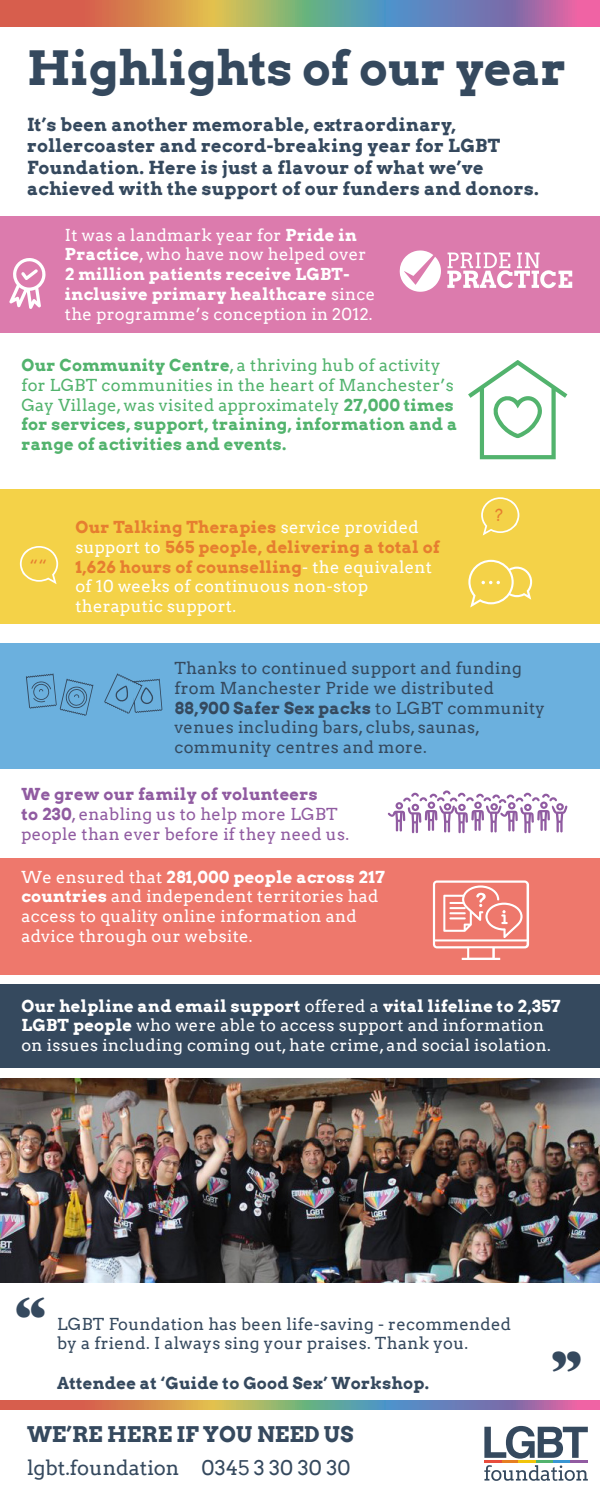
<style>
.page{position:relative;width:600px;height:1500px;background:#fff}
.page>*{position:absolute;margin:0;border:0;box-sizing:border-box;transform-origin:0 0}
.t1{font:48.75px "Gastromond";color:#35495e}
.t2{font:700 47.25px "Arvo";color:#35495e}
.t3{font:700 21.6px "Arvo";color:#35495e}
.t4{font:20.25px "Arvo";color:#35495e}
.t5{font:700 18px/21.6px "Arvo";letter-spacing:.02em;color:#35495e}
.t6{font:16.5px/19.8px "Arvo";letter-spacing:.02em;color:#fff}
.t7{font:16.5px/19.8px "Arvo";letter-spacing:.02em;color:#35495e}
.t8{font:700 16.5px/19.8px "Arvo";letter-spacing:.02em;color:#52b36d}
.t9{font:16.5px/19.8px "Arvo";letter-spacing:.02em;color:#905ba1}
.t10{font:700 16.5px "Arvo";letter-spacing:.02em;color:#35495e}
.t11{font:16.5px "Arvo";color:#e67e2f}
.s1{font-weight:700}
.s2{font-weight:400}
.s3{font-weight:700;color:#e67e2f}
</style>
<div class="page">
<svg style="left:0;top:1401px;width:600px;height:9px;background:#a58780"></svg>
<hr style="left:502px;top:1460px;width:17px;height:3px;background:#e67e21">
<hr style="left:484px;top:1460px;width:18px;height:3px;background:#e84d3d">
<hr style="left:519px;top:1460px;width:17px;height:3px;background:#f1c40b">
<hr style="left:536px;top:1460px;width:17px;height:3px;background:#53b36e">
<hr style="left:553px;top:1460px;width:18px;height:3px;background:#3996d3">
<hr style="left:571px;top:1460px;width:17px;height:3px;background:#915ba1">
<svg style="left:484px;top:1426px;width:104px;height:33px"></svg>
<svg style="left:484px;top:1465px;width:104px;height:16px"></svg>
<div style="left:0;top:984px;width:600px;height:84px;background:#35495e"></div>
<div style="left:0;top:858px;width:600px;height:117px;background:#ee786c"></div>
<div style="left:0;top:489px;width:600px;height:135px;background:#f4d248"></div>
<svg style="left:481px;top:497px;width:38px;height:39px"></svg>
<svg style="left:20px;top:546px;width:38px;height:38px"></svg>
<svg style="left:468px;top:560px;width:64px;height:47px"></svg>
<svg style="left:0;top:0;width:600px;height:27px;background:#a58780"></svg>
<div style="left:0;top:216px;width:600px;height:117px;background:#dc7bad"></div>
<svg style="left:9px;top:258px;width:37px;height:51px"></svg>
<svg style="left:399px;top:250px;width:42px;height:42px"></svg>
<svg style="left:447px;top:253px;width:125px;height:35px"></svg>
<svg style="left:468px;top:360px;width:99px;height:99px"></svg>
<div style="left:0;top:644px;width:600px;height:126px;background:#6bb0de"></div>
<svg style="left:26px;top:673px;width:67px;height:43px"></svg>
<svg style="left:104px;top:673px;width:58px;height:41px"></svg>
<svg style="left:388px;top:791px;width:180px;height:42px"></svg>
<svg style="left:433px;top:880px;width:96px;height:80px"></svg>
<img style="left:0;top:1078px;width:600px;height:204px">
<p class="t2" style="left:27px;top:38px;width:541px">Highlights of our year</p>
<p class="t5" style="left:27px;top:113px;width:513px">It’s been another memorable, extraordinary, rollercoaster and record-breaking year for LGBT Foundation. Here is just a flavour of what we’ve achieved with the support of our funders and donors.</p>
<p class="t6" style="left:65px;top:225px;width:312px">It was a landmark year for <span class="s1">Pride in Practice</span>, who have now helped over <span class="s1">2 million patients receive LGBT&shy;inclusive primary healthcare</span> since the programme’s conception in 2012.</p>
<p class="t8" style="left:21px;top:355px;width:437px">Our Community Centre<span class="s2">, a thriving hub of activity for LGBT communities in the heart of Manchester’s Gay Village, was visited approximately</span> 27,000 times for services, support, training, information and a range of activities and events.</p>
<p class="t11" style="left:30px;top:556px;width:19px">““</p>
<p class="t6" style="left:75px;top:517px;width:366px"><span class="s3">Our Talking Therapies</span> service provided support to <span class="s3">565 people, delivering a total of 1,626 hours of counselling</span>- the equivalent of 10 weeks of continuous non-stop theraputic support.</p>
<p class="t11" style="left:495px;top:505px;width:10px">?</p>
<p class="t7" style="left:174px;top:658px;width:372px">Thanks to continued support and funding from Manchester Pride we distributed <span class="s1">88,900 Safer Sex packs</span> to LGBT community venues including bars, clubs, saunas, community centres and more.</p>
<p class="t9" style="left:21px;top:785px;width:329px"><span class="s1">We grew our family of volunteers<br>to 230</span>, enabling us to help more LGBT people than ever before if they need us.</p>
<p class="t6" style="left:21px;top:867px;width:365px">We ensured that <span class="s1">281,000 people across 217 countries</span> and independent territories had access to quality online information and advice through our website.</p>
<p class="t6" style="left:21px;top:996px;width:541px"><span class="s1">Our helpline and email support</span> offered a <span class="s1">vital lifeline to 2,357<br>LGBT people</span> who were able to access support and information on issues including coming out, hate crime, and social isolation.</p>
<p class="t1" style="left:15px;top:1279px;width:32px">“</p>
<p class="t7" style="left:57px;top:1314px;width:456px">LGBT Foundation has been life-saving - recommended by a friend. I always sing your praises. Thank you.</p>
<p class="t10" style="left:57px;top:1373px;width:374px">Attendee at ‘Guide to Good Sex’ Workshop.</p>
<h3 class="t3" style="left:27px;top:1421px;width:328px">WE’RE HERE IF YOU NEED US</h3>
<p class="t4" style="left:27px;top:1456px;width:325px">lgbt.foundation 0345 3 30 30 30</p>
<p class="t1" style="left:582px;top:1390px;width:32px;rotate:-180deg">“</p>
</div>
